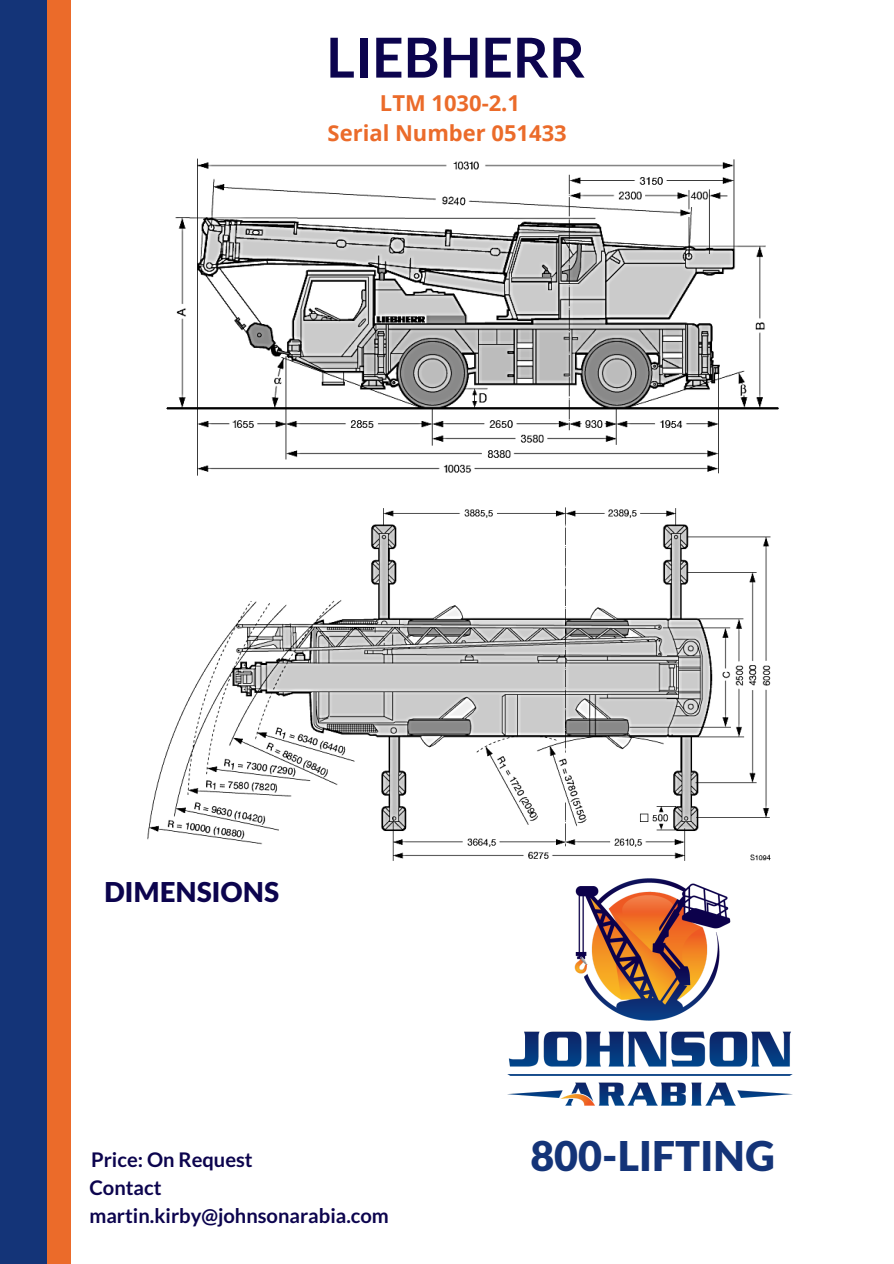
<style>
.page{position:relative;width:894px;height:1264px;background:#fff}
.page>*{position:absolute;margin:0;border:0;box-sizing:border-box;transform-origin:0 0}
.t1{font:700 55.05px "Lato";color:#0c044e}
.t2{font:900 41.1px "Lato Latin";color:#143478}
.t3{font:900 27.45px "Lato Latin";color:#0c044e}
.t4{font:700 21.9px/30.3px "Open Sans";color:#eb6b2a;text-align:center}
.t5{font:700 20.1px/28px "Lato";color:#0c044e}
</style>
<div class="page">
<img style="left:507px;top:878px;width:286px;height:228px">
<div style="left:0;top:0;width:70px;height:1263px;background:#eb6b2a"></div>
<div style="left:0;top:0;width:46px;height:1263px;background:#143478"></div>
<img style="left:166px;top:158px;width:613px;height:318px">
<img style="left:147px;top:507px;width:624px;height:354px">
<h1 class="t1" style="left:326px;top:23px;width:260px">LIEBHERR</h1>
<p class="t4" style="left:327px;top:87px;width:240px">LTM 1030-2.1<br>Serial Number 051433</p>
<h3 class="t3" style="left:104px;top:880px;width:177px">DIMENSIONS</h3>
<p class="t5" style="left:91px;top:1144px;width:163px">Price: On Request</p>
<h2 class="t2" style="left:530px;top:1137px;width:246px">800-LIFTING</h2>
<p class="t5" style="left:89px;top:1173px;width:301px">Contact martin.kirby@johnsonarabia.com</p>
</div>
